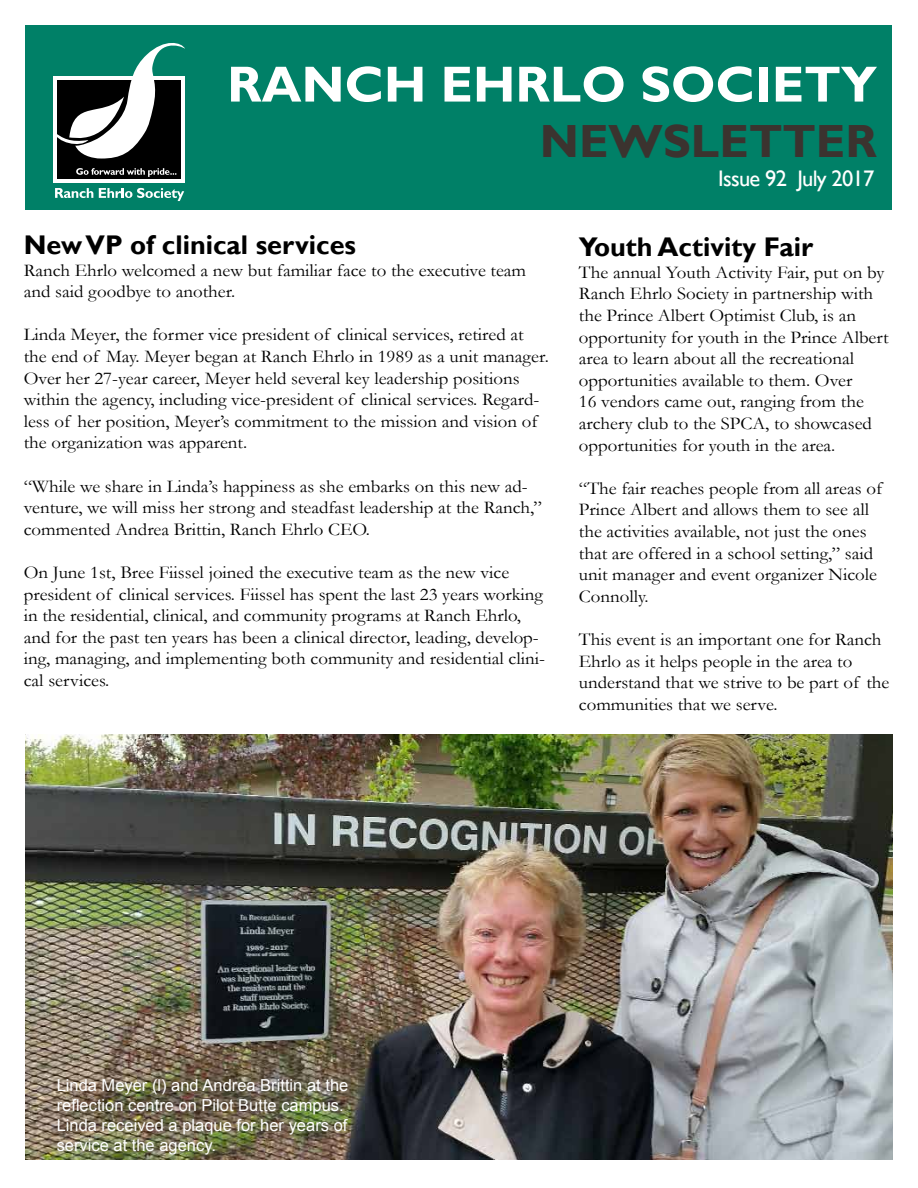
<style>
.page{position:relative;width:918px;height:1188px;background:#fff}
.page>*{position:absolute;margin:0;border:0;box-sizing:border-box;transform-origin:0 0}
.t1{font:700 51px "Gill Sans";color:#fff}
.t2{font:700 46.5px "Gill Sans";color:#3b332f}
.t3{font:700 27px "Gill Sans";color:#000}
.t4{font:22.5px "Gill Sans";letter-spacing:-.03em;color:#fff}
.t5{font:18px/21.6px "Garamond";color:#000;scale:1.05 1}
.t6{font:16.5px/19.8px "Arial";color:#fff}
</style>
<div class="page">
<div style="left:26px;top:26px;width:866px;height:184px;background:#008067"></div>
<div style="left:53px;top:76px;width:132px;height:107px;background:#fff"></div>
<div style="left:57px;top:80px;width:124px;height:99px;background:#000"></div>
<svg style="left:57px;top:43px;width:128px;height:116px"></svg>
<svg style="left:55px;top:188px;width:38px;height:10px"></svg>
<svg style="left:99px;top:188px;width:85px;height:13px"></svg>
<svg style="left:76px;top:168px;width:101px;height:9px"></svg>
<img style="left:26px;top:734px;width:866px;height:425px">
<h1 class="t1" style="left:227px;top:54px;width:651px">RANCH EHRLO SOCIETY</h1>
<h2 class="t2" style="left:540px;top:114px;width:339px">NEWSLETTER</h2>
<p class="t4" style="left:718px;top:165px;width:158px">Issue 92 July 2017</p>
<h3 class="t3" style="left:24px;top:229px;width:334px">New VP of clinical services</h3>
<p class="t5" style="left:24px;top:259px;width:480px">Ranch Ehrlo welcomed a new but familiar face to the executive team and said goodbye to another.</p>
<p class="t5" style="left:24px;top:324px;width:502px">Linda Meyer, the former vice president of clinical services, retired at the end of May. Meyer began at Ranch Ehrlo in 1989 as a unit manager.<br>Over her 27-year career, Meyer held several key leadership positions within the agency, including vice-president of clinical services. Regard&shy;less of her position, Meyer’s commitment to the mission and vision of the organization was apparent.</p>
<p class="t5" style="left:24px;top:475px;width:495px">“While we share in Linda’s happiness as she embarks on this new ad&shy;venture, we will miss her strong and steadfast leadership at the Ranch,” commented Andrea Brittin, Ranch Ehrlo CEO.</p>
<p class="t5" style="left:24px;top:561px;width:498px">On June 1st, Bree Fiissel joined the executive team as the new vice president of clinical services. Fiissel has spent the last 23 years working in the residential, clinical, and community programs at Ranch Ehrlo, and for the past ten years has been a clinical director, leading, develop&shy;ing, managing, and implementing both community and residential clini&shy;cal services.</p>
<h3 class="t3" style="left:579px;top:231px;width:236px">Youth Activity Fair</h3>
<p class="t5" style="left:579px;top:261px;width:297px">The annual Youth Activity Fair, put on by Ranch Ehrlo Society in partnership with the Prince Albert Optimist Club, is an opportunity for youth in the Prince Albert area to learn about all the recreational opportunities available to them. Over<br>16 vendors came out, ranging from the archery club to the SPCA, to showcased opportunities for youth in the area.</p>
<p class="t5" style="left:579px;top:477px;width:290px">“The fair reaches people from all areas of Prince Albert and allows them to see all the activities available, not just the ones that are offered in a school setting,” said unit manager and event organizer Nicole Connolly.</p>
<p class="t5" style="left:579px;top:628px;width:297px">This event is an important one for Ranch Ehrlo as it helps people in the area to understand that we strive to be part of the communities that we serve.</p>
<p class="t6" style="left:57px;top:1076px;width:293px">Linda Meyer (l) and Andrea Brittin at the reflection centre on Pilot Butte campus.<br>Linda received a plaque for her years of service at the agency.</p>
</div>
